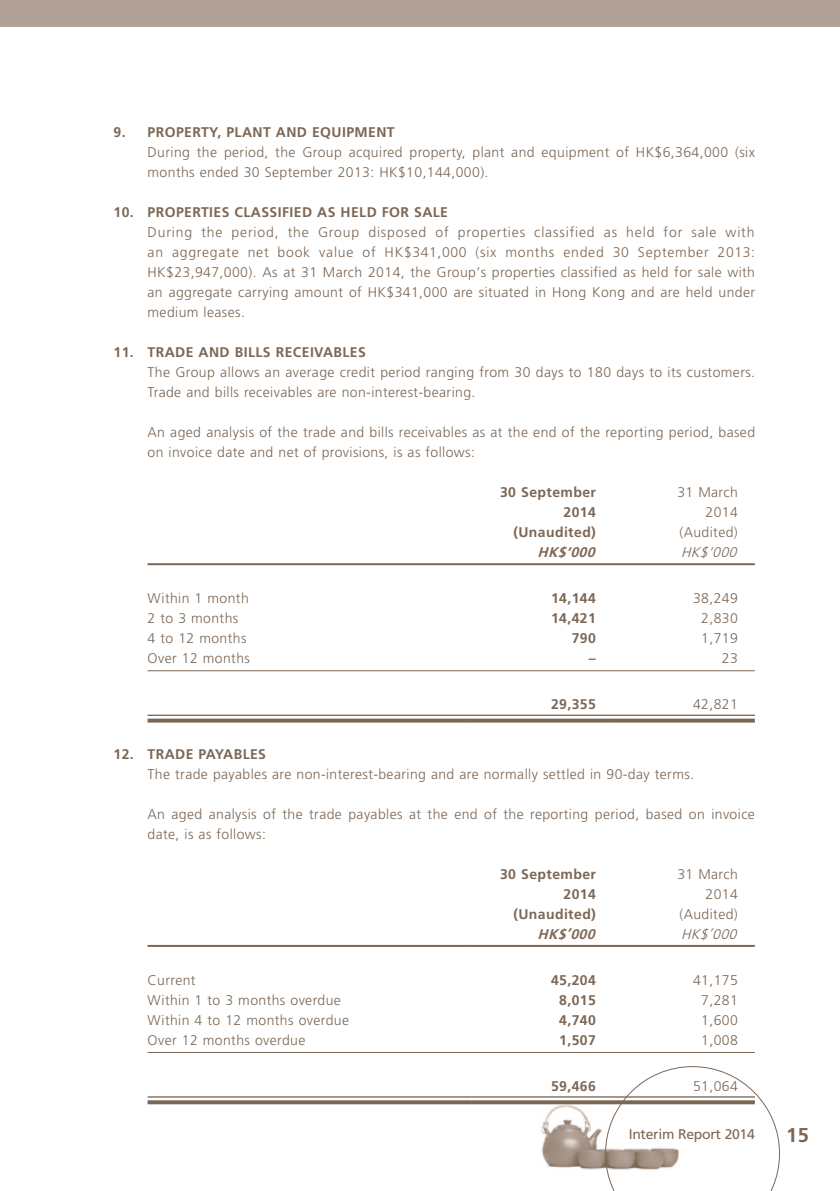
<style>
.page{position:relative;width:840px;height:1191px;background:#fff}
.page>*{position:absolute;margin:0;border:0;box-sizing:border-box;transform-origin:0 0}
.t1{font:700 20px "Frutiger LT Std";color:#7c6755}
.Notes{font:300 14px/20px "Frutiger LT Std";letter-spacing:.03em;color:#7c6755}
.Notes_HD1{font:700 14px "Frutiger LT Std";letter-spacing:.03em;color:#7c6755}
.Notes-2{font:700 14px "Frutiger LT Std";letter-spacing:.03em;color:#7c6755}
.t2{font:14px "Frutiger LT Std";letter-spacing:-.02em;color:#7c6755}
.Notes-3{font:italic 700 14px "Frutiger LT Std";color:#7c6755}
.Notes-4{font:italic 300 14px "Frutiger LT Std";color:#7c6755}
</style>
<div class="page">
<img style="left:537px;top:1097px;width:67px;height:73px">
<svg style="left:604px;top:1066px;width:175px;height:125px"></svg>
<div style="left:0;top:0;width:839px;height:27px;background:#b0a095"></div>
<hr style="left:147px;top:563px;width:324px;height:2px;background:#7c6755">
<hr style="left:471px;top:563px;width:141px;height:2px;background:#7c6755">
<hr style="left:612px;top:563px;width:142px;height:2px;background:#7c6755">
<hr style="left:147px;top:670px;width:324px;height:1px;background:#7c6755">
<hr style="left:471px;top:670px;width:141px;height:1px;background:#7c6755">
<hr style="left:612px;top:670px;width:142px;height:1px;background:#7c6755">
<hr style="left:147px;top:714px;width:324px;height:2px;background:#7c6755">
<svg style="left:147px;top:718px;width:324px;height:4px"></svg>
<hr style="left:471px;top:714px;width:141px;height:2px;background:#7c6755">
<svg style="left:471px;top:718px;width:141px;height:4px"></svg>
<hr style="left:612px;top:714px;width:142px;height:2px;background:#7c6755">
<svg style="left:612px;top:718px;width:142px;height:4px"></svg>
<hr style="left:147px;top:945px;width:324px;height:2px;background:#7c6755">
<hr style="left:471px;top:945px;width:141px;height:2px;background:#7c6755">
<hr style="left:612px;top:945px;width:142px;height:2px;background:#7c6755">
<hr style="left:147px;top:1052px;width:324px;height:1px;background:#7c6755">
<hr style="left:471px;top:1052px;width:141px;height:1px;background:#7c6755">
<hr style="left:612px;top:1052px;width:142px;height:1px;background:#7c6755">
<hr style="left:147px;top:1096px;width:324px;height:1px;background:#7c6755">
<svg style="left:147px;top:1100px;width:324px;height:4px"></svg>
<hr style="left:471px;top:1096px;width:141px;height:1px;background:#7c6755">
<svg style="left:471px;top:1100px;width:141px;height:4px"></svg>
<hr style="left:612px;top:1096px;width:142px;height:1px;background:#7c6755">
<svg style="left:612px;top:1100px;width:142px;height:4px"></svg>
<p class="Notes_HD1" style="left:113px;top:124px;width:282px">9. PROPERTY, PLANT AND EQUIPMENT</p>
<p class="Notes" style="left:147px;top:143px;width:608px">During the period, the Group acquired property, plant and equipment of HK$6,364,000 (six months ended 30 September 2013: HK$10,144,000).</p>
<p class="Notes_HD1" style="left:113px;top:204px;width:336px">10. PROPERTIES CLASSIFIED AS HELD FOR SALE</p>
<p class="Notes" style="left:147px;top:223px;width:608px;text-align:justify">During the period, the Group disposed of properties classified as held for sale with an aggregate net book value of HK$341,000 (six months ended 30 September 2013:<br>HK$23,947,000). As at 31 March 2014, the Group’s properties classified as held for sale with an aggregate carrying amount of HK$341,000 are situated in Hong Kong and are held under medium leases.</p>
<p class="Notes_HD1" style="left:113px;top:344px;width:254px">11. TRADE AND BILLS RECEIVABLES</p>
<p class="Notes" style="left:147px;top:363px;width:608px">The Group allows an average credit period ranging from 30 days to 180 days to its customers.<br>Trade and bills receivables are non-interest-bearing.</p>
<p class="Notes" style="left:147px;top:423px;width:608px">An aged analysis of the trade and bills receivables as at the end of the reporting period, based on invoice date and net of provisions, is as follows:</p>
<p class="Notes-2" style="left:500px;top:484px;width:97px">30 September</p>
<p class="Notes" style="left:677px;top:483px;width:62px">31 March</p>
<p class="Notes-2" style="left:563px;top:504px;width:34px">2014</p>
<p class="Notes" style="left:705px;top:503px;width:34px">2014</p>
<p class="Notes-2" style="left:513px;top:524px;width:84px">(Unaudited)</p>
<p class="Notes" style="left:679px;top:523px;width:60px">(Audited)</p>
<p class="Notes-3" style="left:537px;top:544px;width:63px">HK$’000</p>
<p class="Notes-4" style="left:680px;top:544px;width:61px">HK$’000</p>
<p class="Notes" style="left:147px;top:589px;width:103px">Within 1 month</p>
<p class="Notes-2" style="left:551px;top:590px;width:46px">14,144</p>
<p class="Notes" style="left:692px;top:589px;width:46px">38,249</p>
<p class="Notes" style="left:147px;top:609px;width:92px">2 to 3 months</p>
<p class="Notes-2" style="left:551px;top:610px;width:46px">14,421</p>
<p class="Notes" style="left:700px;top:609px;width:38px">2,830</p>
<p class="Notes" style="left:147px;top:629px;width:100px">4 to 12 months</p>
<p class="Notes-2" style="left:571px;top:630px;width:26px">790</p>
<p class="Notes" style="left:700px;top:629px;width:38px">1,719</p>
<p class="Notes" style="left:147px;top:649px;width:104px">Over 12 months</p>
<p class="Notes-2" style="left:588px;top:650px;width:8px">–</p>
<p class="Notes" style="left:721px;top:649px;width:17px">23</p>
<p class="Notes-2" style="left:551px;top:696px;width:46px">29,355</p>
<p class="Notes" style="left:692px;top:695px;width:46px">42,821</p>
<p class="Notes_HD1" style="left:113px;top:746px;width:154px">12. TRADE PAYABLES</p>
<p class="Notes" style="left:147px;top:764px;width:547px">The trade payables are non-interest-bearing and are normally settled in 90-day terms.</p>
<p class="Notes" style="left:147px;top:804px;width:608px">An aged analysis of the trade payables at the end of the reporting period, based on invoice date, is as follows:</p>
<p class="Notes-2" style="left:500px;top:866px;width:97px">30 September</p>
<p class="Notes" style="left:677px;top:864px;width:62px">31 March</p>
<p class="Notes-2" style="left:563px;top:886px;width:34px">2014</p>
<p class="Notes" style="left:705px;top:884px;width:34px">2014</p>
<p class="Notes-2" style="left:513px;top:906px;width:84px">(Unaudited)</p>
<p class="Notes" style="left:679px;top:904px;width:60px">(Audited)</p>
<p class="Notes-3" style="left:537px;top:926px;width:63px">HK$’000</p>
<p class="Notes-4" style="left:680px;top:926px;width:61px">HK$’000</p>
<p class="Notes" style="left:147px;top:970px;width:49px">Current</p>
<p class="Notes-2" style="left:551px;top:972px;width:46px">45,204</p>
<p class="Notes" style="left:692px;top:970px;width:46px">41,175</p>
<p class="Notes" style="left:147px;top:990px;width:195px">Within 1 to 3 months overdue</p>
<p class="Notes-2" style="left:559px;top:992px;width:38px">8,015</p>
<p class="Notes" style="left:700px;top:990px;width:38px">7,281</p>
<p class="Notes" style="left:147px;top:1010px;width:203px">Within 4 to 12 months overdue</p>
<p class="Notes-2" style="left:559px;top:1012px;width:38px">4,740</p>
<p class="Notes" style="left:700px;top:1010px;width:38px">1,600</p>
<p class="Notes" style="left:147px;top:1030px;width:159px">Over 12 months overdue</p>
<p class="Notes-2" style="left:559px;top:1032px;width:38px">1,507</p>
<p class="Notes" style="left:700px;top:1030px;width:38px">1,008</p>
<p class="Notes-2" style="left:551px;top:1078px;width:46px">59,466</p>
<p class="Notes" style="left:692px;top:1076px;width:46px">51,064</p>
<p class="t2" style="left:628px;top:1125px;width:127px">Interim Report 2014</p>
<h1 class="t1" style="left:785px;top:1123px;width:24px">15</h1>
</div>
